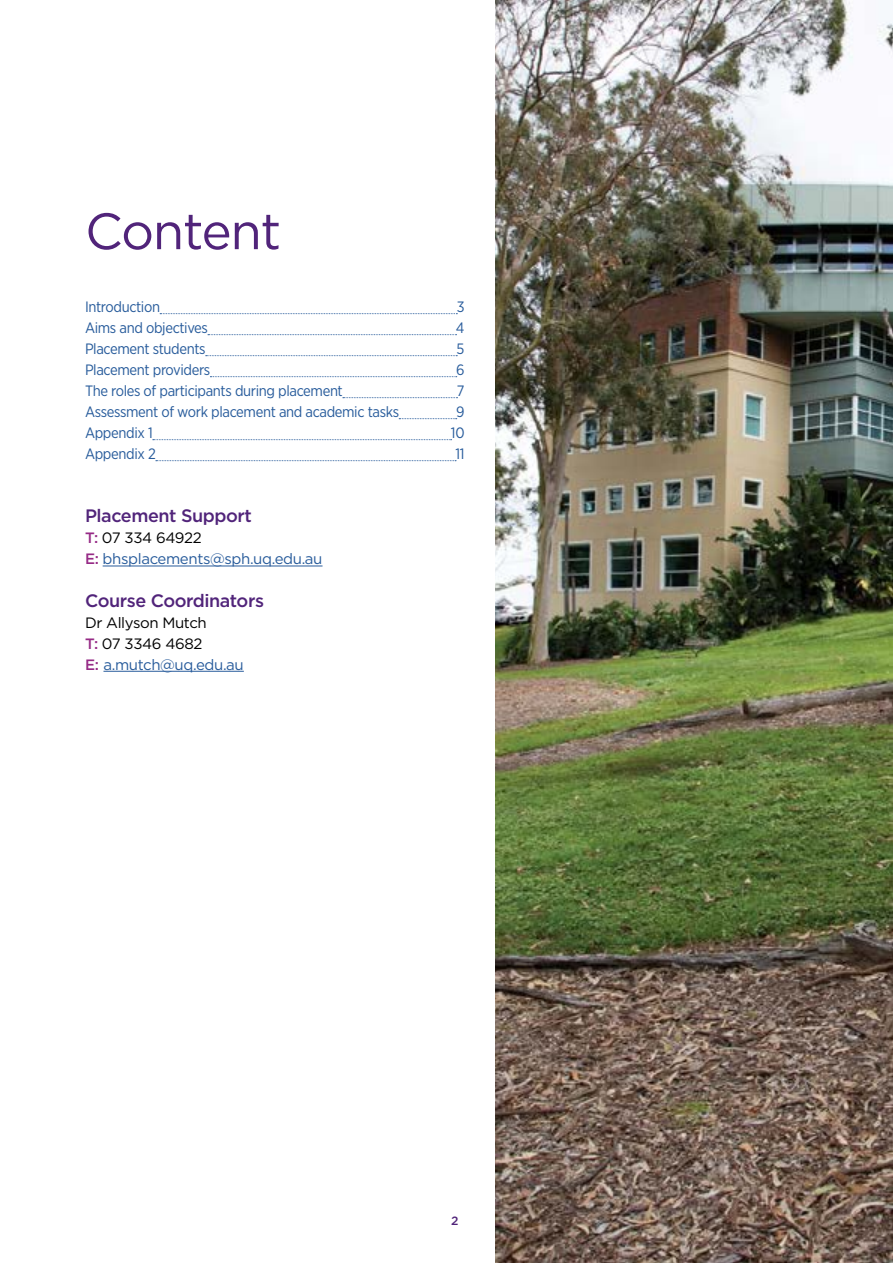
<style>
.page{position:relative;width:893px;height:1263px;background:#fff}
.page>*{position:absolute;margin:0;border:0;box-sizing:border-box;transform-origin:0 0}
.t1{font:51px "Gotham";letter-spacing:-.025em;color:#51247a}
.t2{font:500 18px "Gotham";letter-spacing:-.025em;color:#51247a}
.t3{font:15px "Gotham Narrow";letter-spacing:-.025em;color:#275b9b}
.t4{font:15px/21px "Gotham";letter-spacing:-.025em;color:#000}
.t5{font:15px/21px "Gotham";letter-spacing:-.025em;color:#275b9b}
.t6{font:500 12px "Gotham";color:#51247a}
.s1{font-weight:500;color:#962a86}
.s2{color:#000}
.s3{color:#275b9b}
</style>
<div class="page">
<img style="left:495px;top:0;width:398px;height:1263px">
<svg style="left:160px;top:313px;width:297px;height:1px"></svg>
<svg style="left:208px;top:334px;width:249px;height:1px"></svg>
<svg style="left:206px;top:355px;width:251px;height:1px"></svg>
<svg style="left:210px;top:376px;width:247px;height:1px"></svg>
<svg style="left:343px;top:397px;width:114px;height:1px"></svg>
<svg style="left:399px;top:418px;width:58px;height:1px"></svg>
<svg style="left:153px;top:439px;width:299px;height:1px"></svg>
<svg style="left:156px;top:460px;width:300px;height:1px"></svg>
<hr style="left:103px;top:566px;width:220px;height:1px;background:#275b9b">
<hr style="left:103px;top:671px;width:141px;height:1px;background:#275b9b">
<h1 class="t1" style="left:85px;top:198px;width:198px">Content</h1>
<p class="t3" style="left:85px;top:298px;width:77px">Introduction</p>
<p class="t3" style="left:457px;top:298px;width:9px">3</p>
<p class="t3" style="left:85px;top:319px;width:124px">Aims and objectives</p>
<p class="t3" style="left:456px;top:319px;width:10px">4</p>
<p class="t3" style="left:85px;top:340px;width:122px">Placement students</p>
<p class="t3" style="left:457px;top:340px;width:9px">5</p>
<p class="t3" style="left:85px;top:361px;width:127px">Placement providers</p>
<p class="t3" style="left:456px;top:361px;width:10px">6</p>
<p class="t3" style="left:85px;top:382px;width:259px">The roles of participants during placement</p>
<p class="t3" style="left:457px;top:382px;width:9px">7</p>
<p class="t3" style="left:85px;top:403px;width:316px">Assessment of work placement and academic tasks</p>
<p class="t3" style="left:456px;top:403px;width:10px">9</p>
<p class="t3" style="left:85px;top:424px;width:69px">Appendix 1</p>
<p class="t3" style="left:451px;top:424px;width:15px">10</p>
<p class="t3" style="left:85px;top:445px;width:72px">Appendix 2</p>
<p class="t3" style="left:455px;top:445px;width:11px">11</p>
<p class="t2" style="left:85px;top:504px;width:168px">Placement Support</p>
<p class="t5" style="left:85px;top:527px;width:239px"><span class="s1">T:</span> <span class="s2">07 334 64922<br></span><span class="s1">E:</span> bhsplacements@sph.uq.edu.au</p>
<p class="t2" style="left:85px;top:589px;width:180px">Course Coordinators</p>
<p class="t4" style="left:85px;top:612px;width:160px">Dr Allyson Mutch<br><span class="s1">T:</span> 07 3346 4682<br><span class="s1">E:</span> <span class="s3">a.mutch@uq.edu.au</span></p>
<p class="t6" style="left:451px;top:1213px;width:9px">2</p>
</div>
